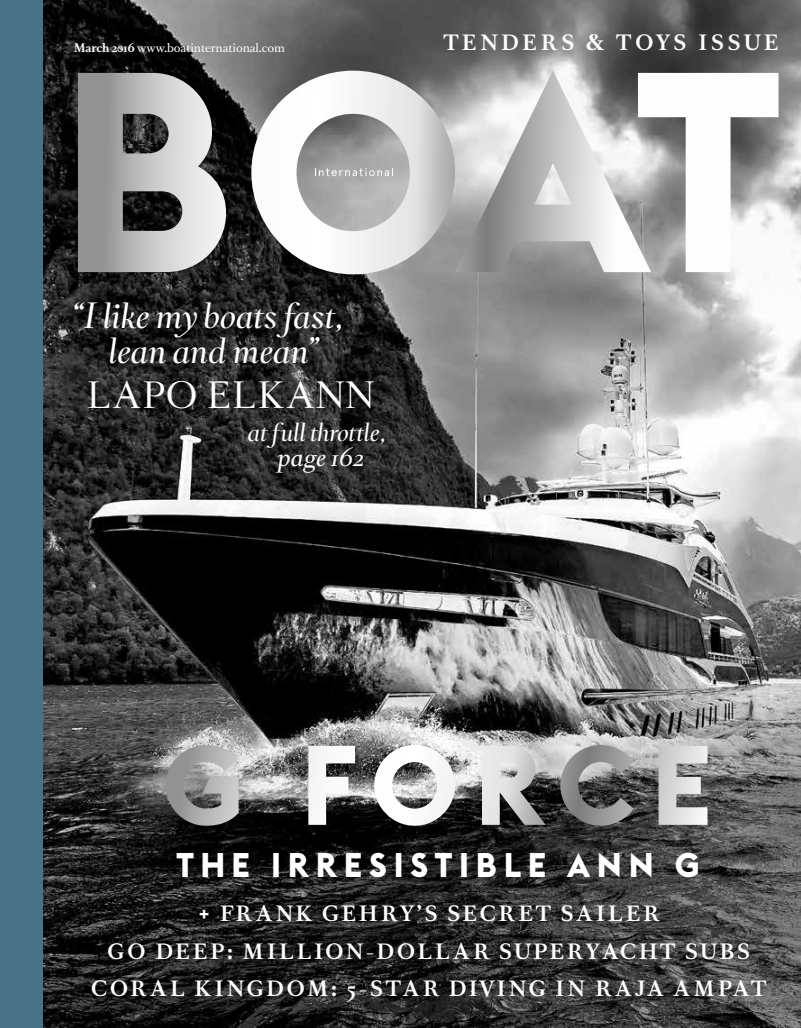
<style>
.page{position:relative;width:801px;height:1028px;background:#fff}
.page>*{position:absolute;margin:0;border:0;box-sizing:border-box;transform-origin:0 0}
.t1{font:700 33.75px "Euclid Flex";letter-spacing:.205em;color:#fff}
.t2{font:32.5px "Romain BP Headline";letter-spacing:.04em;color:#fff}
.t3{font:italic 31.25px/35px "Romain BP Headline";letter-spacing:-.01em;color:#fff;text-align:center}
.t4{font:italic 22.5px "Romain BP Headline";color:#fff}
.t5{font:italic 22.5px "Romain BP Text";letter-spacing:-.005em;color:#fff}
.t6{font:700 20px/37.5px "Romain BP Text";letter-spacing:.15em;color:#fff;text-align:center}
.t7{font:11.25px "Romain BP Text";letter-spacing:-.01em;color:#fff}
.s1{font-weight:700}
.s2{font-family:"Euclid Flex"}
</style>
<div class="page">
<img style="left:43px;top:0;width:757px;height:1028px">
<div style="left:0;top:0;width:43px;height:1028px;background:#497287"></div>
<svg style="left:78px;top:71px;width:700px;height:203px"></svg>
<svg style="left:166px;top:745px;width:541px;height:80px"></svg>
<p class="t7" style="left:74px;top:38px;width:213px"><span class="s1">March 2016</span> www.boatinternational.com</p>
<p class="t6" style="left:443px;top:22px;width:336px">TENDERS &amp; TOYS ISSUE</p>
<h3 class="t3" style="left:73px;top:300px;width:270px">“I like my boats fast, lean and mean”</h3>
<h2 class="t2" style="left:87px;top:378px;width:289px">LAPO ELKANN</h2>
<p class="t4" style="left:247px;top:420px;width:139px">at full throttle,</p>
<p class="t5" style="left:277px;top:438px;width:89px">page 162</p>
<h1 class="t1" style="left:176px;top:845px;width:525px">THE IRRESISTIBLE ANN G</h1>
<p class="t6" style="left:91px;top:893px;width:676px"><span class="s2">+</span> FRANK GEHRY’S SECRET SAILER<br>GO DEEP: MILLION-DOLLAR SUPERYACHT SUBS<br>CORAL KINGDOM: 5-STAR DIVING IN RAJA AMPAT</p>
</div>
